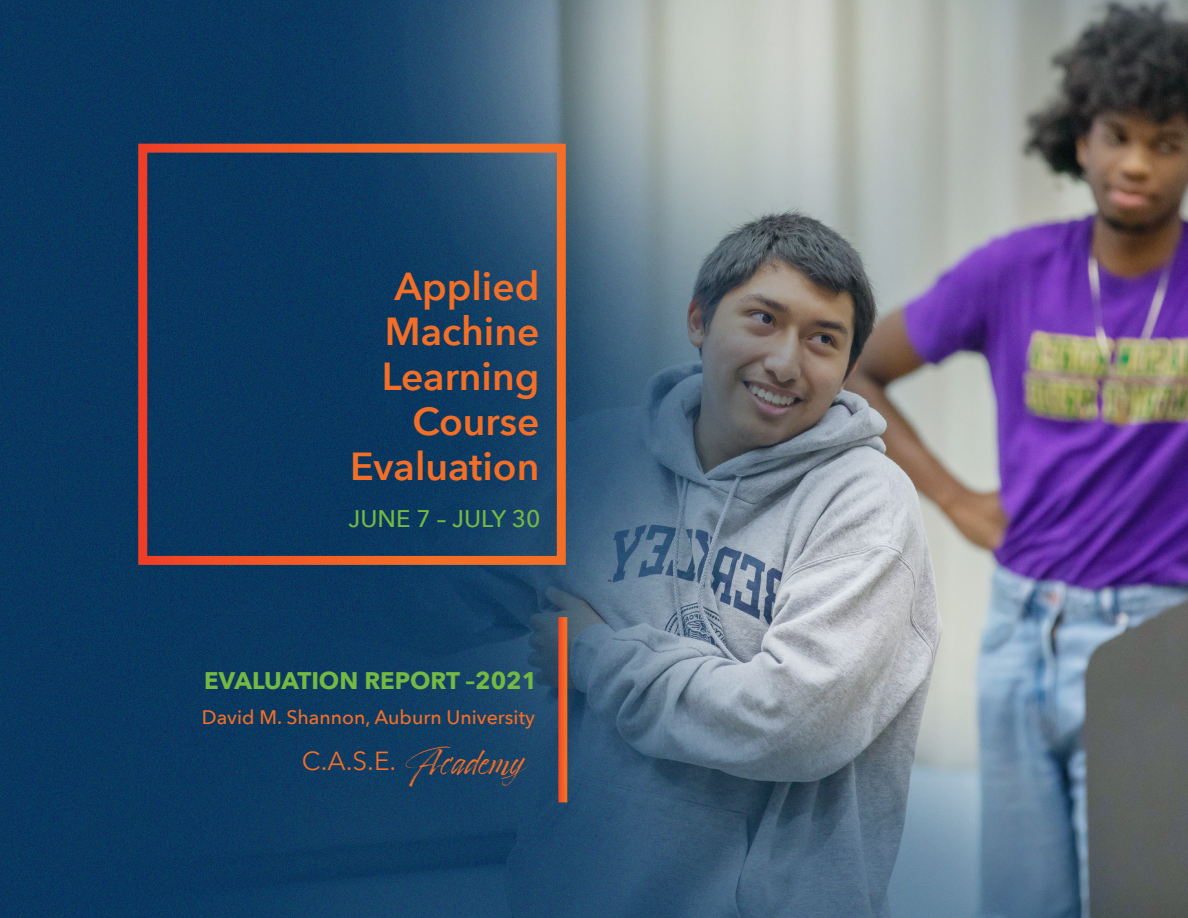
<style>
.page{position:relative;width:1188px;height:918px;background:#fff}
.page>*{position:absolute;margin:0;border:0;box-sizing:border-box;transform-origin:0 0}
.t1{font:600 39px "Avenir Next";color:#f36e26}
.t2{font:30.9px "Timberline";color:#f36e26}
.t3{font:26.1px "Avenir Next";color:#f36e26}
.t4{font:700 24px "Avenir Next";color:#74b943}
.t5{font:500 24px "Avenir Next";color:#74b943}
.t6{font:500 19.5px "Avenir Next";color:#f36e26}
</style>
<div class="page">
<img style="left:0;top:0;width:1188px;height:918px">
<svg style="left:558px;top:617px;width:9px;height:185px;background:#e95c28"></svg>
<p class="t1" style="left:395px;top:253px;width:146px">Applied</p>
<p class="t1" style="left:385px;top:298px;width:156px">Machine</p>
<p class="t1" style="left:382px;top:343px;width:159px">Learning</p>
<p class="t1" style="left:412px;top:388px;width:129px">Course</p>
<p class="t1" style="left:350px;top:433px;width:191px">Evaluation</p>
<p class="t5" style="left:349px;top:498px;width:193px">JUNE 7 – JULY 30</p>
<p class="t4" style="left:204px;top:660px;width:334px">EVALUATION REPORT –2021</p>
<p class="t6" style="left:202px;top:700px;width:335px">David M. Shannon, Auburn University</p>
<p class="t3" style="left:302px;top:739px;width:96px">C.A.S.E.</p>
<p class="t2" style="left:406px;top:745px;width:120px">Academy</p>
</div>
